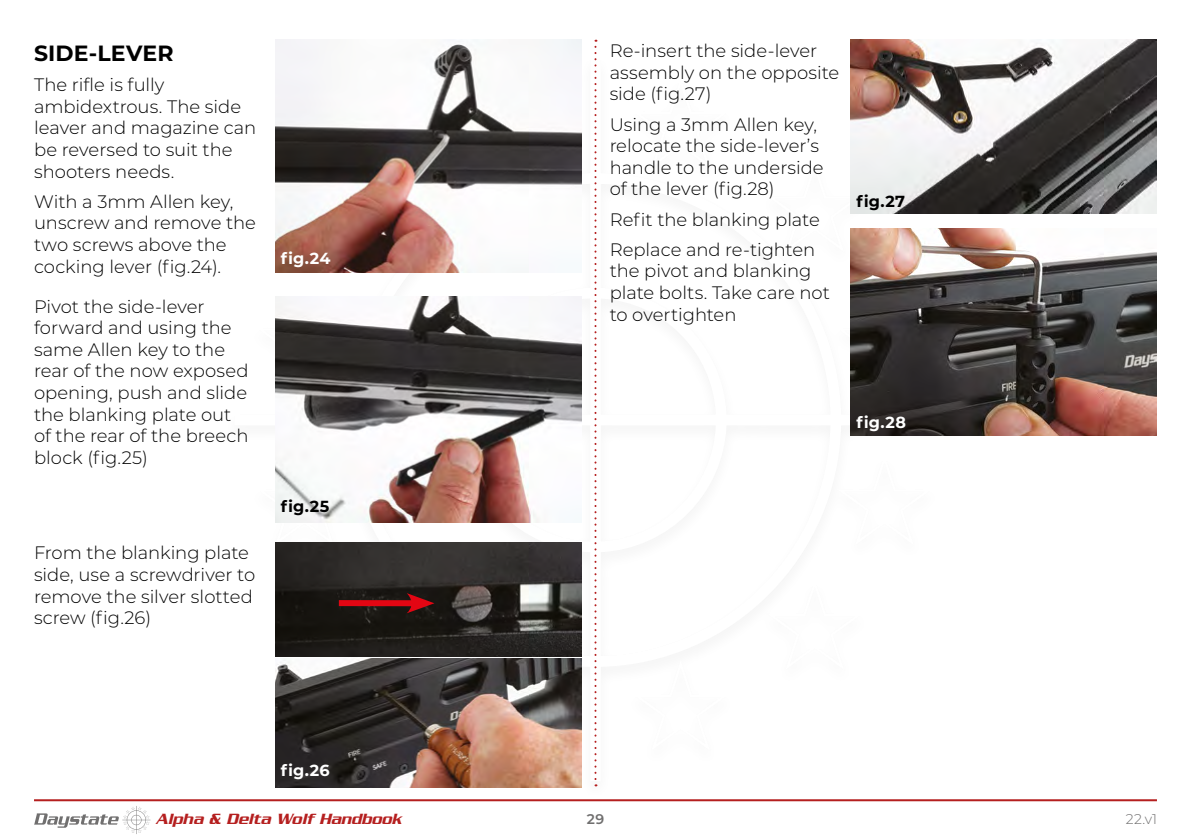
<style>
.page{position:relative;width:1191px;height:840px;background:#fff}
.page>*{position:absolute;margin:0;border:0;box-sizing:border-box;transform-origin:0 0}
.t1{font:700 22px "Montserrat";letter-spacing:.005em;color:#000}
.t2{font:300 18px/21.6px "Montserrat";color:#000}
.t3{font:italic 500 16px "Serpentine";color:#b51f1f}
.t4{font:700 16px "Montserrat";color:#fff}
.t5{font:700 16px "Montserrat";color:#000}
.t6{font:300 14px "Montserrat";color:#706f6f}
.t7{font:600 14px "Montserrat";color:#706f6f}
</style>
<div class="page">
<svg style="left:34px;top:806px;width:116px;height:27px"></svg>
<hr style="left:34px;top:798px;width:1123px;height:2px;background:#b51f1f">
<svg style="left:594px;top:40px;width:2px;height:745px"></svg>
<img style="left:275px;top:40px;width:306px;height:232px">
<img style="left:275px;top:296px;width:306px;height:226px">
<img style="left:850px;top:40px;width:307px;height:174px">
<img style="left:850px;top:228px;width:307px;height:207px">
<img style="left:275px;top:658px;width:306px;height:129px">
<img style="left:275px;top:542px;width:306px;height:114px">
<svg style="left:339px;top:599px;width:67px;height:7px"></svg>
<svg style="left:406px;top:592px;width:28px;height:21px"></svg>
<p class="t1" style="left:34px;top:37px;width:141px">SIDE-LEVER</p>
<p class="t2" style="left:34px;top:73px;width:224px">The rifle is fully ambidextrous. The side leaver and magazine can be reversed to suit the shooters needs.</p>
<p class="t2" style="left:34px;top:190px;width:223px">With a 3mm Allen key, unscrew and remove the two screws above the cocking lever (fig.24).</p>
<p class="t2" style="left:34px;top:294px;width:216px">Pivot the side-lever forward and using the same Allen key to the rear of the now exposed opening, push and slide the blanking plate out of the rear of the breech block (fig.25)</p>
<p class="t2" style="left:34px;top:541px;width:223px">From the blanking plate side, use a screwdriver to remove the silver slotted screw (fig.26)</p>
<p class="t4" style="left:281px;top:246px;width:51px">fig.24</p>
<p class="t5" style="left:281px;top:494px;width:50px">fig.25</p>
<p class="t4" style="left:281px;top:758px;width:51px">fig.26</p>
<p class="t2" style="left:609px;top:39px;width:231px">Re-insert the side-lever assembly on the opposite side (fig.27)</p>
<p class="t2" style="left:609px;top:113px;width:215px">Using a 3mm Allen key, relocate the side-lever’s handle to the underside of the lever (fig.28)</p>
<p class="t2" style="left:609px;top:203px;width:212px;line-height:30px">Refit the blanking plate<br>Replace and re-tighten</p>
<p class="t2" style="left:609px;top:259px;width:222px">the pivot and blanking plate bolts. Take care not to overtighten</p>
<p class="t5" style="left:856px;top:190px;width:50px">fig.27</p>
<p class="t4" style="left:856px;top:411px;width:51px">fig.28</p>
<p class="t3" style="left:156px;top:809px;width:247px">Alpha &amp; Delta Wolf Handbook</p>
<p class="t7" style="left:587px;top:808px;width:19px">29</p>
<p class="t6" style="left:1125px;top:808px;width:33px">22.v1</p>
</div>
